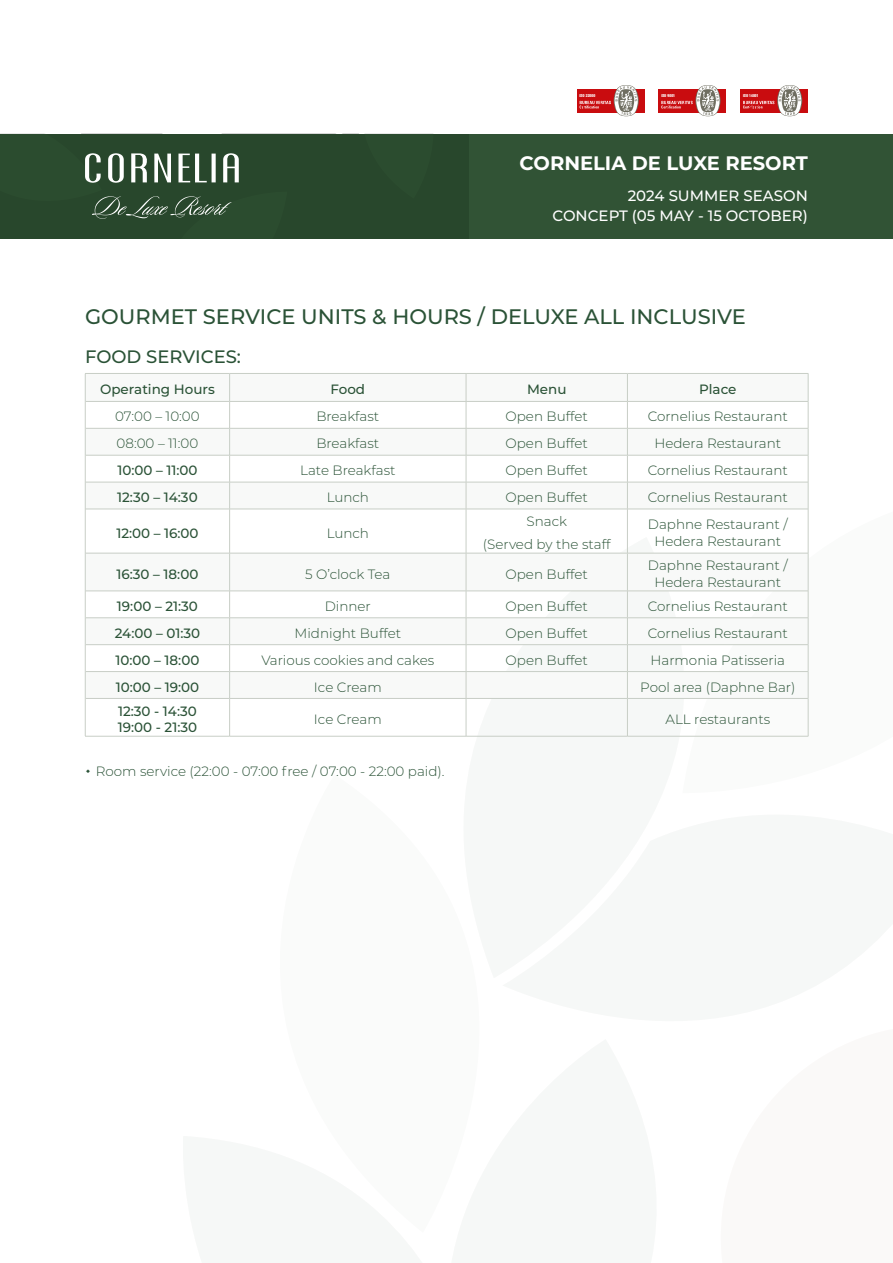
<style>
.page{position:relative;width:893px;height:1263px;background:#fff}
.page>*{position:absolute;margin:0;border:0;box-sizing:border-box;transform-origin:0 0}
.t1{font:500 21px "Montserrat";color:#2a5236}
.t2{font:700 19.5px "Montserrat";color:#fff}
.t3{font:500 18px "Montserrat";color:#2a5236}
.t4{font:500 15px/20.1px "Montserrat";color:#fff;text-align:right}
.t5{font:300 13.5px/16.2px "Montserrat";color:#2a5236;text-align:center}
.t6{font:500 13.5px/16.2px "Montserrat";color:#2a5236}
.t7{font:4.2px "Helvetica Condensed Black Se";color:#fff}
</style>
<div class="page">
<div style="left:0;top:134px;width:893px;height:104px;background:#315335"></div>
<div style="left:577px;top:89px;width:67px;height:23px;background:#c90c0f"></div>
<svg style="left:580px;top:85px;width:59px;height:31px"></svg>
<div style="left:659px;top:89px;width:67px;height:23px;background:#c90c0f"></div>
<svg style="left:661px;top:85px;width:59px;height:31px"></svg>
<div style="left:740px;top:89px;width:68px;height:23px;background:#c90c0f"></div>
<svg style="left:743px;top:85px;width:59px;height:31px"></svg>
<div style="left:0;top:134px;width:469px;height:104px;background:#28472c"></div>
<svg style="left:86px;top:374px;width:722px;height:324px"></svg>
<svg style="left:627px;top:374px;width:1px;height:135px"></svg>
<svg style="left:808px;top:374px;width:1px;height:135px"></svg>
<hr style="left:627px;top:509px;width:1px;height:44px;background:#c8cec6">
<hr style="left:808px;top:509px;width:1px;height:44px;background:#c8cec6">
<hr style="left:627px;top:553px;width:1px;height:38px;background:#c8cec6">
<hr style="left:808px;top:553px;width:1px;height:38px;background:#c8cec6">
<svg style="left:627px;top:592px;width:1px;height:106px"></svg>
<svg style="left:808px;top:591px;width:1px;height:107px"></svg>
<hr style="left:627px;top:699px;width:1px;height:37px;background:#c8cec6">
<hr style="left:808px;top:698px;width:1px;height:38px;background:#c8cec6">
<svg style="left:229px;top:374px;width:1px;height:135px"></svg>
<svg style="left:466px;top:374px;width:1px;height:135px"></svg>
<hr style="left:229px;top:509px;width:1px;height:44px;background:#c8cec6">
<hr style="left:466px;top:509px;width:1px;height:44px;background:#c8cec6">
<hr style="left:229px;top:553px;width:1px;height:38px;background:#c8cec6">
<hr style="left:466px;top:553px;width:1px;height:38px;background:#c8cec6">
<svg style="left:229px;top:592px;width:1px;height:106px"></svg>
<svg style="left:466px;top:592px;width:1px;height:106px"></svg>
<hr style="left:229px;top:699px;width:1px;height:37px;background:#c8cec6">
<hr style="left:466px;top:699px;width:1px;height:37px;background:#c8cec6">
<hr style="left:85px;top:373px;width:145px;height:1px;background:#c8cec6">
<hr style="left:230px;top:373px;width:236px;height:1px;background:#c8cec6">
<hr style="left:466px;top:373px;width:161px;height:1px;background:#c8cec6">
<hr style="left:627px;top:373px;width:181px;height:1px;background:#c8cec6">
<svg style="left:85px;top:374px;width:1px;height:135px"></svg>
<hr style="left:85px;top:509px;width:1px;height:44px;background:#c8cec6">
<hr style="left:85px;top:553px;width:1px;height:38px;background:#c8cec6">
<svg style="left:85px;top:592px;width:1px;height:106px"></svg>
<hr style="left:85px;top:698px;width:1px;height:38px;background:#c8cec6">
<hr style="left:85px;top:401px;width:145px;height:1px;background:#c8cec6">
<hr style="left:230px;top:401px;width:236px;height:1px;background:#c8cec6">
<hr style="left:466px;top:401px;width:161px;height:1px;background:#c8cec6">
<hr style="left:627px;top:401px;width:181px;height:1px;background:#c8cec6">
<hr style="left:85px;top:428px;width:145px;height:1px;background:#c8cec6">
<hr style="left:230px;top:428px;width:236px;height:1px;background:#c8cec6">
<hr style="left:466px;top:428px;width:161px;height:1px;background:#c8cec6">
<hr style="left:627px;top:428px;width:181px;height:1px;background:#c8cec6">
<hr style="left:85px;top:455px;width:145px;height:1px;background:#c8cec6">
<hr style="left:230px;top:455px;width:236px;height:1px;background:#c8cec6">
<hr style="left:466px;top:455px;width:161px;height:1px;background:#c8cec6">
<hr style="left:627px;top:455px;width:181px;height:1px;background:#c8cec6">
<hr style="left:85px;top:482px;width:145px;height:1px;background:#c8cec6">
<hr style="left:230px;top:482px;width:236px;height:1px;background:#c8cec6">
<hr style="left:466px;top:482px;width:161px;height:1px;background:#c8cec6">
<hr style="left:627px;top:482px;width:181px;height:1px;background:#c8cec6">
<hr style="left:85px;top:509px;width:145px;height:1px;background:#c8cec6">
<hr style="left:230px;top:509px;width:236px;height:1px;background:#c8cec6">
<hr style="left:466px;top:509px;width:161px;height:1px;background:#c8cec6">
<hr style="left:627px;top:509px;width:181px;height:1px;background:#c8cec6">
<hr style="left:85px;top:553px;width:145px;height:1px;background:#c8cec6">
<hr style="left:230px;top:553px;width:236px;height:1px;background:#c8cec6">
<hr style="left:466px;top:553px;width:161px;height:1px;background:#c8cec6">
<hr style="left:627px;top:553px;width:181px;height:1px;background:#c8cec6">
<hr style="left:85px;top:591px;width:145px;height:1px;background:#c8cec6">
<hr style="left:230px;top:591px;width:236px;height:1px;background:#c8cec6">
<hr style="left:466px;top:591px;width:161px;height:1px;background:#c8cec6">
<hr style="left:627px;top:591px;width:181px;height:1px;background:#c8cec6">
<hr style="left:85px;top:617px;width:145px;height:1px;background:#c8cec6">
<hr style="left:230px;top:617px;width:236px;height:1px;background:#c8cec6">
<hr style="left:466px;top:617px;width:161px;height:1px;background:#c8cec6">
<hr style="left:627px;top:617px;width:181px;height:1px;background:#c8cec6">
<hr style="left:85px;top:644px;width:145px;height:1px;background:#c8cec6">
<hr style="left:230px;top:644px;width:236px;height:1px;background:#c8cec6">
<hr style="left:466px;top:644px;width:161px;height:1px;background:#c8cec6">
<hr style="left:627px;top:644px;width:181px;height:1px;background:#c8cec6">
<hr style="left:85px;top:671px;width:145px;height:1px;background:#c8cec6">
<hr style="left:230px;top:671px;width:236px;height:1px;background:#c8cec6">
<hr style="left:466px;top:671px;width:161px;height:1px;background:#c8cec6">
<hr style="left:627px;top:671px;width:181px;height:1px;background:#c8cec6">
<hr style="left:85px;top:698px;width:145px;height:1px;background:#c8cec6">
<hr style="left:230px;top:698px;width:236px;height:1px;background:#c8cec6">
<hr style="left:466px;top:698px;width:161px;height:1px;background:#c8cec6">
<hr style="left:627px;top:698px;width:181px;height:1px;background:#c8cec6">
<hr style="left:85px;top:736px;width:145px;height:1px;background:#c8cec6">
<hr style="left:230px;top:736px;width:236px;height:1px;background:#c8cec6">
<hr style="left:466px;top:736px;width:161px;height:1px;background:#c8cec6">
<hr style="left:627px;top:736px;width:181px;height:1px;background:#c8cec6">
<p class="t7" style="left:580px;top:94px;width:17px">ISO 22000</p>
<p class="t7" style="left:661px;top:94px;width:15px">ISO 9001</p>
<p class="t7" style="left:743px;top:94px;width:17px">ISO 14001</p>
<h2 class="t2" style="left:520px;top:149px;width:290px">CORNELIA DE LUXE RESORT</h2>
<p class="t4" style="left:552px;top:185px;width:257px">2024 SUMMER SEASON<br>CONCEPT (05 MAY - 15 OCTOBER)</p>
<h1 class="t1" style="left:85px;top:302px;width:662px">GOURMET SERVICE UNITS &amp; HOURS / DELUXE ALL INCLUSIVE</h1>
<h3 class="t3" style="left:85px;top:344px;width:157px">FOOD SERVICES:</h3>
<p class="t6" style="left:100px;top:381px;width:116px">Operating Hours</p>
<p class="t6" style="left:330px;top:381px;width:36px">Food</p>
<p class="t6" style="left:527px;top:381px;width:41px">Menu</p>
<p class="t6" style="left:699px;top:381px;width:39px">Place</p>
<p class="t5" style="left:115px;top:408px;width:86px">07:00 – 10:00</p>
<p class="t5" style="left:316px;top:408px;width:64px">Breakfast</p>
<p class="t5" style="left:506px;top:408px;width:84px">Open Buffet</p>
<p class="t5" style="left:648px;top:408px;width:142px">Cornelius Restaurant</p>
<p class="t5" style="left:117px;top:435px;width:83px">08:00 – 11:00</p>
<p class="t5" style="left:316px;top:435px;width:64px">Breakfast</p>
<p class="t5" style="left:506px;top:435px;width:84px">Open Buffet</p>
<p class="t5" style="left:654px;top:435px;width:128px">Hedera Restaurant</p>
<p class="t6" style="left:117px;top:462px;width:82px">10:00 – 11:00</p>
<p class="t5" style="left:300px;top:462px;width:97px">Late Breakfast</p>
<p class="t5" style="left:506px;top:462px;width:84px">Open Buffet</p>
<p class="t5" style="left:648px;top:462px;width:142px">Cornelius Restaurant</p>
<p class="t6" style="left:117px;top:489px;width:82px">12:30 – 14:30</p>
<p class="t5" style="left:327px;top:489px;width:44px">Lunch</p>
<p class="t5" style="left:506px;top:489px;width:84px">Open Buffet</p>
<p class="t5" style="left:648px;top:489px;width:142px">Cornelius Restaurant</p>
<p class="t6" style="left:116px;top:524px;width:84px">12:00 – 16:00</p>
<p class="t5" style="left:327px;top:524px;width:44px">Lunch</p>
<p class="t5" style="left:483px;top:510px;width:129px;line-height:22.5px">Snack<br>(Served by the staff</p>
<p class="t5" style="left:648px;top:516px;width:141px">Daphne Restaurant /<br>Hedera Restaurant</p>
<p class="t6" style="left:116px;top:565px;width:83px">16:30 – 18:00</p>
<p class="t5" style="left:305px;top:565px;width:87px">5 O’clock Tea</p>
<p class="t5" style="left:506px;top:565px;width:84px">Open Buffet</p>
<p class="t5" style="left:648px;top:557px;width:141px">Daphne Restaurant /<br>Hedera Restaurant</p>
<p class="t6" style="left:117px;top:597px;width:82px">19:00 – 21:30</p>
<p class="t5" style="left:325px;top:597px;width:48px">Dinner</p>
<p class="t5" style="left:506px;top:597px;width:84px">Open Buffet</p>
<p class="t5" style="left:648px;top:597px;width:142px">Cornelius Restaurant</p>
<p class="t6" style="left:115px;top:624px;width:87px">24:00 – 01:30</p>
<p class="t5" style="left:295px;top:624px;width:108px">Midnight Buffet</p>
<p class="t5" style="left:506px;top:624px;width:84px">Open Buffet</p>
<p class="t5" style="left:648px;top:624px;width:142px">Cornelius Restaurant</p>
<p class="t6" style="left:116px;top:651px;width:85px">10:00 – 18:00</p>
<p class="t5" style="left:261px;top:651px;width:174px">Various cookies and cakes</p>
<p class="t5" style="left:506px;top:651px;width:84px">Open Buffet</p>
<p class="t5" style="left:650px;top:651px;width:136px">Harmonia Patisseria</p>
<p class="t6" style="left:116px;top:678px;width:85px">10:00 – 19:00</p>
<p class="t5" style="left:314px;top:678px;width:69px">Ice Cream</p>
<p class="t5" style="left:640px;top:678px;width:157px">Pool area (Daphne Bar)</p>
<p class="t6" style="left:118px;top:702px;width:81px">12:30 - 14:30<br>19:00 - 21:30</p>
<p class="t5" style="left:314px;top:710px;width:69px">Ice Cream</p>
<p class="t5" style="left:665px;top:710px;width:106px">ALL restaurants</p>
<p class="t5" style="left:96px;top:762px;width:350px">Room service (22:00 - 07:00 free / 07:00 - 22:00 paid).</p>
</div>
